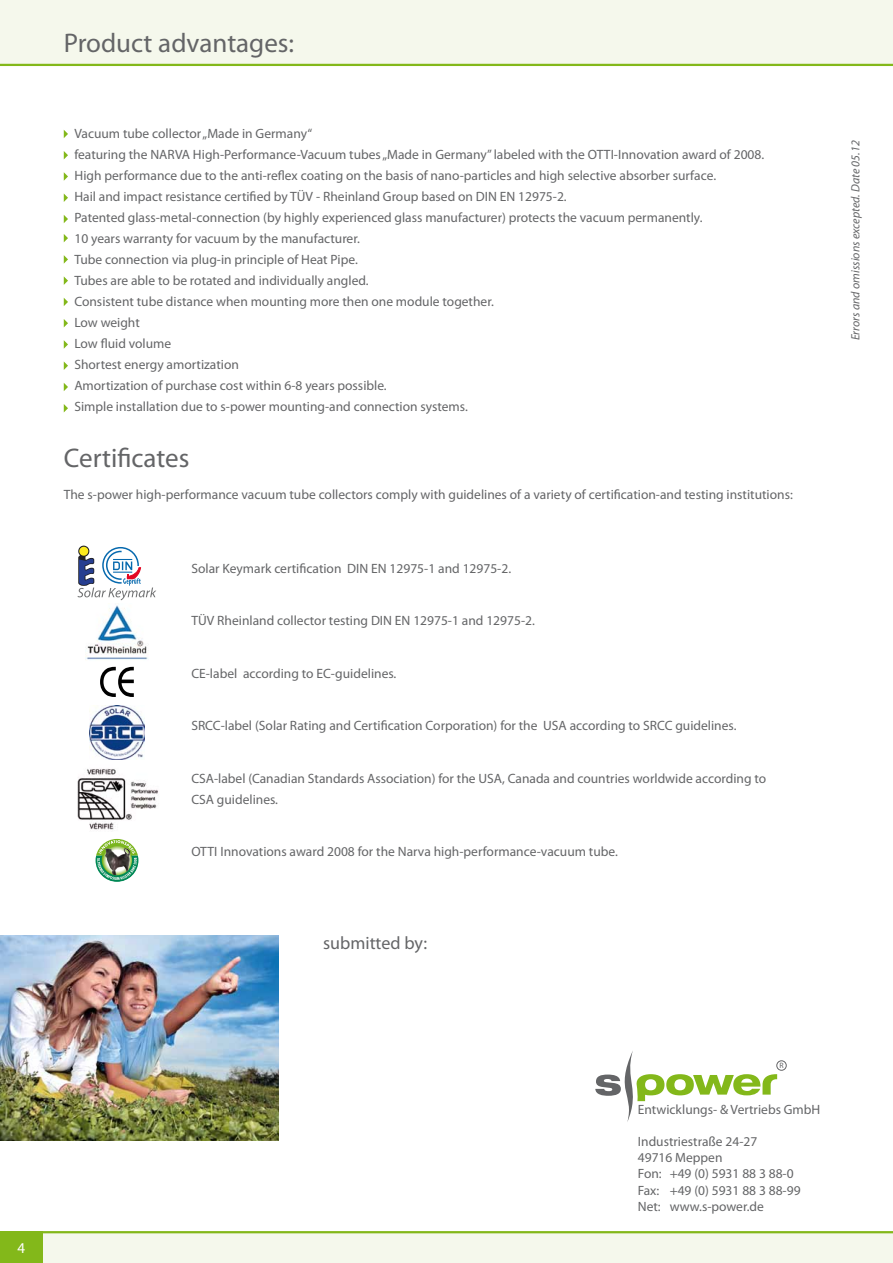
<style>
.page{position:relative;width:893px;height:1263px;background:#fff}
.page>*{position:absolute;margin:0;border:0;box-sizing:border-box;transform-origin:0 0}
.t1{font:27px "Myriad Pro";color:#646567}
.t2{font:18px "Myriad Pro";color:#646567}
.t3{font:15px "Myriad Pro";color:#fff}
.t4{font:13.5px/21px "Myriad Pro";color:#646567}
.t5{font:italic 12px "Myriad Pro";color:#646567}
.t6{font:7.8px "Myriad";color:#646567}
</style>
<div class="page">
<img style="left:0;top:935px;width:279px;height:206px">
<div style="left:0;top:0;width:893px;height:64px;background:#f5f8ec"></div>
<hr style="left:0;top:64px;width:893px;height:2px;background:#83b81a">
<svg style="left:64px;top:130px;width:4px;height:8px"></svg>
<svg style="left:64px;top:151px;width:4px;height:8px"></svg>
<svg style="left:64px;top:172px;width:4px;height:9px"></svg>
<svg style="left:64px;top:194px;width:4px;height:8px"></svg>
<svg style="left:64px;top:215px;width:4px;height:8px"></svg>
<svg style="left:64px;top:234px;width:4px;height:8px"></svg>
<svg style="left:64px;top:255px;width:4px;height:9px"></svg>
<svg style="left:64px;top:276px;width:4px;height:9px"></svg>
<svg style="left:64px;top:298px;width:4px;height:8px"></svg>
<svg style="left:64px;top:319px;width:4px;height:8px"></svg>
<svg style="left:64px;top:340px;width:4px;height:9px"></svg>
<svg style="left:64px;top:361px;width:4px;height:9px"></svg>
<svg style="left:64px;top:383px;width:4px;height:8px"></svg>
<svg style="left:64px;top:404px;width:4px;height:8px"></svg>
<svg style="left:595px;top:1051px;width:182px;height:71px"></svg>
<div style="left:776px;top:1060px;width:11px;height:11px;border:1px solid #646567;border-radius:50%"></div>
<img style="left:86px;top:605px;width:62px;height:55px">
<svg style="left:78px;top:546px;width:78px;height:54px"></svg>
<svg style="left:96px;top:839px;width:42px;height:43px"></svg>
<img style="left:105px;top:848px;width:25px;height:27px">
<img style="left:90px;top:705px;width:54px;height:54px">
<img style="left:77px;top:769px;width:82px;height:61px">
<svg style="left:100px;top:667px;width:34px;height:30px"></svg>
<div style="left:0;top:1231px;width:893px;height:32px;background:#f5f8ec"></div>
<div style="left:0;top:1231px;width:43px;height:32px;background:#83b81a"></div>
<hr style="left:0;top:1231px;width:893px;height:2px;background:#83b81a">
<h1 class="t1" style="left:64px;top:26px;width:232px">Product advantages:</h1>
<p class="t4" style="left:74px;top:122px;width:691px">Vacuum tube collector „Made in Germany“<br>featuring the NARVA High-Performance-Vacuum tubes „Made in Germany” labeled with the OTTI-Innovation award of 2008.<br>High performance due to the anti-reflex coating on the basis of nano-particles and high selective absorber surface.<br>Hail and impact resistance certified by TÜV - Rheinland Group based on DIN EN 12975-2.<br>Patented glass-metal-connection (by highly experienced glass manufacturer) protects the vacuum permanently.<br>10 years warranty for vacuum by the manufacturer.<br>Tube connection via plug-in principle of Heat Pipe.<br>Tubes are able to be rotated and individually angled.<br>Consistent tube distance when mounting more then one module together.<br>Low weight<br>Low fluid volume<br>Shortest energy amortization<br>Amortization of purchase cost within 6-8 years possible.<br>Simple installation due to s-power mounting-and connection systems.</p>
<h1 class="t1" style="left:64px;top:441px;width:127px">Certificates</h1>
<p class="t4" style="left:64px;top:484px;width:730px">The s-power high-performance vacuum tube collectors comply with guidelines of a variety of certification-and testing institutions:</p>
<p class="t4" style="left:191px;top:557px;width:321px">Solar Keymark certification DIN EN 12975-1 and 12975-2.</p>
<p class="t4" style="left:191px;top:610px;width:345px">TÜV Rheinland collector testing DIN EN 12975-1 and 12975-2.</p>
<p class="t4" style="left:191px;top:662px;width:207px">CE-label according to EC-guidelines.</p>
<p class="t4" style="left:191px;top:715px;width:547px">SRCC-label (Solar Rating and Certification Corporation) for the USA according to SRCC guidelines.</p>
<p class="t4" style="left:191px;top:767px;width:576px">CSA-label (Canadian Standards Association) for the USA, Canada and countries worldwide according to<br>CSA guidelines.</p>
<p class="t4" style="left:191px;top:841px;width:428px">OTTI Innovations award 2008 for the Narva high-performance-vacuum tube.</p>
<h2 class="t2" style="left:323px;top:932px;width:106px">submitted by:</h2>
<p class="t5" style="left:848px;top:340px;width:201px;rotate:-90deg">Errors and omissions excepted. Date 05.12</p>
<p class="t3" style="left:17px;top:1239px;width:9px">4</p>
<p class="t6" style="left:779px;top:1061px;width:6px">R</p>
<p class="t4" style="left:638px;top:1098px;width:184px">Entwicklungs- &amp; Vertriebs GmbH</p>
<p class="t4" style="left:638px;top:1133px;width:164px;line-height:16.2px">Industriestraße 24-27<br>49716 Meppen<br>Fon: +49 (0) 5931 88 3 88-0<br>Fax: +49 (0) 5931 88 3 88-99<br>Net: www.s-power.de</p>
</div>
